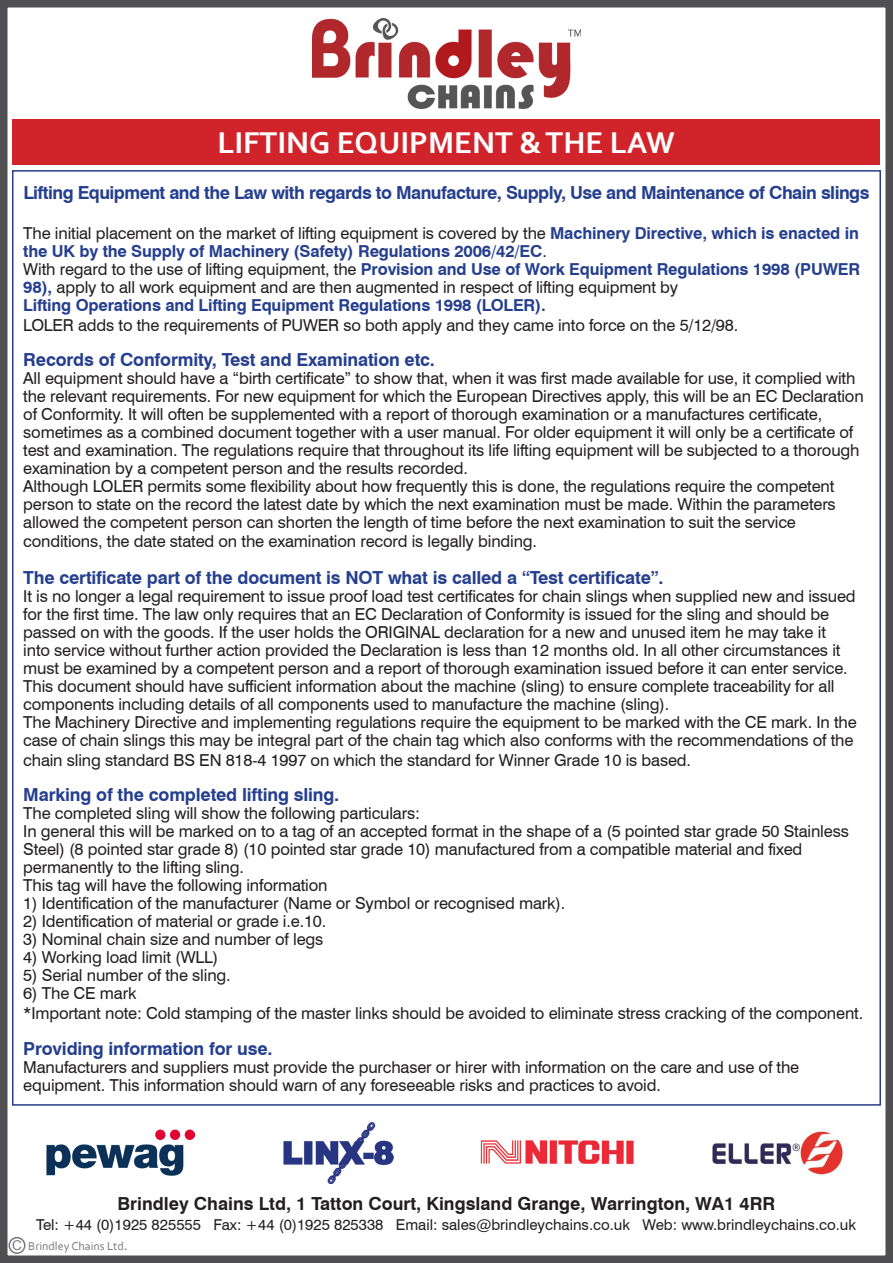
<style>
.page{position:relative;width:893px;height:1263px;background:#fff}
.page>*{position:absolute;margin:0;border:0;box-sizing:border-box;transform-origin:0 0}
.t1{font:700 31.5px "Corbel";color:#fff}
.t2{font:700 18px "Swiss 721 BT";letter-spacing:-.01em;color:#253f8e}
.t3{font:700 18px "Swiss 721 BT";letter-spacing:-.03em;color:#253f8e}
.t4{font:700 18px "Swiss 721 BT";color:#231f20}
.t5{font:16.5px/18px "Swiss 721 BT";letter-spacing:-.01em;color:#231f20}
.t6{font:700 16.5px/18px "Swiss 721 BT";letter-spacing:-.01em;color:#253f8e}
.t7{font:15px "Swiss 721 BT";color:#231f20}
.t8{font:13.5px "Arial";color:#76787b}
.t9{font:12px "Corbel";color:#76787b}
.s1{font-weight:400;color:#231f20}
.s2{font-weight:700;color:#253f8e}
.s3{font-size:15px}
</style>
<div class="page">
<div style="left:0;top:0;width:893px;height:1263px;border:8px solid #505052"></div>
<div style="left:12px;top:120px;width:868px;height:45px;background:#d1232a"></div>
<div style="left:9px;top:1237px;width:17px;height:17px;border:2px solid #76787b;border-radius:50%"></div>
<img style="left:313px;top:18px;width:268px;height:91px">
<img style="left:283px;top:1122px;width:110px;height:61px">
<img style="left:46px;top:1130px;width:149px;height:46px">
<img style="left:480px;top:1140px;width:154px;height:24px">
<img style="left:712px;top:1131px;width:132px;height:44px">
<p class="t1" style="left:217px;top:123px;width:459px">LIFTING EQUIPMENT &amp; THE LAW</p>
<p class="t3" style="left:23px;top:182px;width:848px">Lifting Equipment and the Law with regards to Manufacture, Supply, Use and Maintenance of Chain slings</p>
<p class="t6" style="left:23px;top:224px;width:837px"><span class="s1">The initial placement on the market of lifting equipment is covered by the</span> Machinery Directive, which is enacted in the UK by the Supply of Machinery (Safety) Regulations 2006/42/EC<span class="s1">.</span></p>
<p class="t5" style="left:23px;top:260px;width:838px">With regard to the use of lifting equipment, the <span class="s2">Provision and Use of Work Equipment Regulations 1998 (PUWER<br>98),</span> apply to all work equipment and are then augmented in respect of lifting equipment by</p>
<p class="t6" style="left:23px;top:296px;width:524px">Lifting Operations and Lifting Equipment Regulations 1998 (LOLER).</p>
<p class="t5" style="left:23px;top:316px;width:716px">LOLER adds to the requirements of PUWER so both apply and they came into force on the 5/12/98.</p>
<p class="t2" style="left:23px;top:348px;width:413px">Records of Conformity, Test and Examination etc.</p>
<p class="t5" style="left:23px;top:369px;width:842px">All equipment should have a “birth certificate” to show that, when it was first made available for use, it complied with the relevant requirements. For new equipment for which the European Directives apply, this will be an EC Declaration of Conformity. It will often be supplemented with a report of thorough examination or a manufactures certificate, sometimes as a combined document together with a user manual. For older equipment it will only be a certificate of test and examination. The regulations require that throughout its life lifting equipment will be subjected to a thorough examination by a competent person and the results recorded.</p>
<p class="t5" style="left:23px;top:477px;width:814px;text-align:justify">Although LOLER permits some flexibility about how frequently this is done, the regulations require the competent person to state on the record the latest date by which the next examination must be made. Within the parameters allowed the competent person can shorten the length of time before the next examination to suit the service</p>
<p class="t5" style="left:23px;top:532px;width:515px">conditions, the date stated on the examination record is legally binding.</p>
<p class="t2" style="left:23px;top:567px;width:642px">The certificate part of the document is NOT what is called a “Test certificate”.</p>
<p class="t5" style="left:23px;top:587px;width:834px">It is no longer a legal requirement to issue proof load test certificates for chain slings when supplied new and issued for the first time. The law only requires that an EC Declaration of Conformity is issued for the sling and should be passed on with the goods. If the user holds the ORIGINAL declaration for a new and unused item he may take it into service without further action provided the Declaration is less than 12 months old. In all other circumstances it must be examined by a competent person and a report of thorough examination issued before it can enter service.<br>This document should have sufficient information about the machine (sling) to ensure complete traceability for all components including details of all components used to manufacture the machine (sling).</p>
<p class="t5" style="left:23px;top:713px;width:835px">The Machinery Directive and implementing regulations require the equipment to be marked with the CE mark. In the case of chain slings this may be integral part of the chain tag which also conforms with the recommendations of the</p>
<p class="t5" style="left:23px;top:751px;width:669px">chain sling standard BS EN 818-4 1997 on which the standard for Winner Grade 10 is based.</p>
<p class="t2" style="left:23px;top:783px;width:318px">Marking of the completed lifting sling.</p>
<p class="t5" style="left:23px;top:804px;width:398px">The completed sling will show the following particulars:</p>
<p class="t5" style="left:23px;top:822px;width:827px">In general this will be marked on to a tag of an accepted format in the shape of a (5 pointed star grade 50 Stainless<br>Steel) (8 pointed star grade 8) (10 pointed star grade 10) manufactured from a compatible material and fixed permanently to the lifting sling.</p>
<p class="t5" style="left:23px;top:876px;width:306px">This tag will have the following information</p>
<p class="t5" style="left:23px;top:894px;width:544px">1) Identification of the manufacturer (Name or Symbol or recognised mark).</p>
<p class="t5" style="left:23px;top:912px;width:305px">2) Identification of material or grade i.e.10.</p>
<p class="t5" style="left:23px;top:930px;width:302px">3) Nominal chain size and number of legs</p>
<p class="t5" style="left:23px;top:948px;width:196px">4) Working load limit (WLL)</p>
<p class="t5" style="left:23px;top:966px;width:209px">5) Serial number of the sling.</p>
<p class="t5" style="left:23px;top:984px;width:115px">6) The CE mark</p>
<p class="t5" style="left:23px;top:1003px;width:841px">*Important note: Cold stamping of the master links should be avoided to eliminate stress cracking of the component.</p>
<p class="t2" style="left:23px;top:1038px;width:251px">Providing information for use.</p>
<p class="t5" style="left:23px;top:1058px;width:777px">Manufacturers and suppliers must provide the purchaser or hirer with information on the care and use of the equipment. This information should warn of any foreseeable risks and practices to avoid.</p>
<p class="t4" style="left:118px;top:1193px;width:659px">Brindley Chains Ltd, 1 Tatton Court, Kingsland Grange, Warrington, WA1 4RR</p>
<p class="t7" style="left:36px;top:1216px;width:821px">Tel: +44 (0)1925 825555 Fax: +44 (0)1925 825338 Email: sales@brindleychains.co.uk Web: www.brindleychains.co.uk</p>
<p class="t8" style="left:12px;top:1236px;width:11px">C</p>
<p class="t9" style="left:28px;top:1238px;width:101px">Brindley Chains Ltd<span class="s3">.</span></p>
</div>
